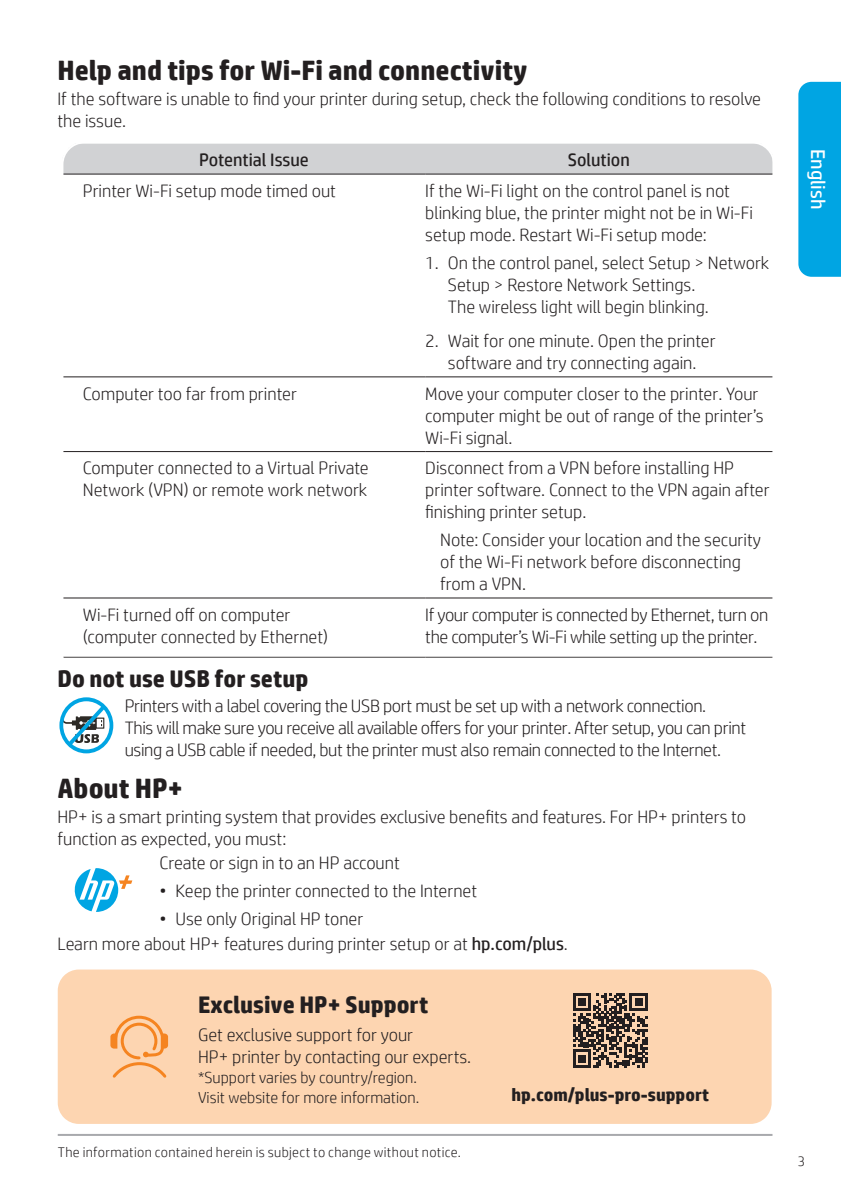
<style>
.page{position:relative;width:841px;height:1193px;background:#fff}
.page>*{position:absolute;margin:0;border:0;box-sizing:border-box;transform-origin:0 0}
.t1{font:700 28px "HP Simplified";color:#231f20}
.t2{font:700 24px "HP Simplified";color:#231f20}
.t3{font:20px "HP Simplified";color:#fff}
.t4{font:300 18px/22px "HP Simplified";color:#231f20}
.t5{font:300 18px/22px "HP Simplified";letter-spacing:-.02em;color:#231f20}
.t6{font:700 18px "HP Simplified";color:#231f20}
.t7{font:18px "HP Simplified";color:#231f20}
.t8{font:300 16px/20px "HP Simplified";color:#231f20}
.t9{font:300 14px "HP Simplified";letter-spacing:.025em;color:#231f20}
.s1{font-weight:400}
</style>
<div class="page">
<div style="left:58px;top:969px;width:713px;height:154px;background:#fdd5b1"></div>
<svg style="left:59px;top:697px;width:54px;height:56px"></svg>
<svg style="left:74px;top:868px;width:58px;height:43px"></svg>
<svg style="left:110px;top:1015px;width:58px;height:62px;background:#fac08c"></svg>
<hr style="left:58px;top:1133px;width:714px;height:2px;background:#a8a9ad">
<svg style="left:573px;top:992px;width:74px;height:75px;background:#7e6b5c"></svg>
<svg style="left:63px;top:174px;width:710px;height:484px"></svg>
<svg style="left:63px;top:143px;width:710px;height:31px;background:#d0d0d2"></svg>
<div style="left:798px;top:82px;width:43px;height:195px;background:#00a5e3"></div>
<h1 class="t1" style="left:57px;top:54px;width:471px">Help and tips for Wi-Fi and connectivity</h1>
<p class="t4" style="left:57px;top:87px;width:705px">If the software is unable to find your printer during setup, check the following conditions to resolve the issue.</p>
<p class="t7" style="left:199px;top:148px;width:111px">Potential Issue</p>
<p class="t7" style="left:568px;top:148px;width:63px">Solution</p>
<p class="t4" style="left:83px;top:179px;width:255px">Printer Wi-Fi setup mode timed out</p>
<p class="t4" style="left:425px;top:179px;width:329px">If the Wi-Fi light on the control panel is not blinking blue, the printer might not be in Wi-Fi setup mode. Restart Wi-Fi setup mode:</p>
<p class="t4" style="left:448px;top:251px;width:323px;text-indent:-23px">1. On the control panel, select Setup &gt; Network<br>Setup &gt; Restore Network Settings.<br>The wireless light will begin blinking.</p>
<p class="t4" style="left:425px;top:329px;width:292px;text-align:center">2. Wait for one minute. Open the printer software and try connecting again.</p>
<p class="t4" style="left:83px;top:381px;width:216px">Computer too far from printer</p>
<p class="t4" style="left:425px;top:381px;width:340px">Move your computer closer to the printer. Your computer might be out of range of the printer’s<br>Wi-Fi signal.</p>
<p class="t4" style="left:83px;top:456px;width:287px">Computer connected to a Virtual Private<br>Network (VPN) or remote work network</p>
<p class="t4" style="left:425px;top:456px;width:346px">Disconnect from a VPN before installing HP printer software. Connect to the VPN again after finishing printer setup.</p>
<p class="t4" style="left:440px;top:528px;width:322px">Note: Consider your location and the security of the Wi-Fi network before disconnecting from a VPN.</p>
<p class="t4" style="left:83px;top:602px;width:247px">Wi-Fi turned off on computer (computer connected by Ethernet)</p>
<p class="t5" style="left:425px;top:602px;width:344px">If your computer is connected by Ethernet, turn on the computer’s Wi-Fi while setting up the printer.</p>
<h2 class="t2" style="left:57px;top:664px;width:252px">Do not use USB for setup</h2>
<p class="t5" style="left:125px;top:694px;width:623px">Printers with a label covering the USB port must be set up with a network connection.<br>This will make sure you receive all available offers for your printer. After setup, you can print using a USB cable if needed, but the printer must also remain connected to the Internet.</p>
<h1 class="t1" style="left:57px;top:771px;width:127px">About HP+</h1>
<p class="t4" style="left:57px;top:804px;width:690px">HP+ is a smart printing system that provides exclusive benefits and features. For HP+ printers to function as expected, you must:</p>
<p class="t4" style="left:159px;top:851px;width:242px">Create or sign in to an HP account</p>
<p class="t4" style="left:159px;top:879px;width:319px">• Keep the printer connected to the Internet</p>
<p class="t4" style="left:159px;top:907px;width:205px">• Use only Original HP toner</p>
<p class="t4" style="left:57px;top:932px;width:512px">Learn more about HP+ features during printer setup or at <span class="s1">hp.com/plus</span>.</p>
<h2 class="t2" style="left:198px;top:990px;width:232px">Exclusive HP+ Support</h2>
<p class="t4" style="left:198px;top:1023px;width:275px">Get exclusive support for your<br>HP+ printer by contacting our experts.</p>
<p class="t8" style="left:198px;top:1066px;width:223px">*Support varies by country/region.<br>Visit website for more information.</p>
<p class="t9" style="left:58px;top:1142px;width:405px">The information contained herein is subject to change without notice.</p>
<p class="t6" style="left:511px;top:1084px;width:199px">hp.com/plus-pro-support</p>
<p class="t3" style="left:831px;top:149px;width:62px;rotate:90deg">English</p>
<p class="t9" style="left:797px;top:1152px;width:9px">3</p>
</div>
